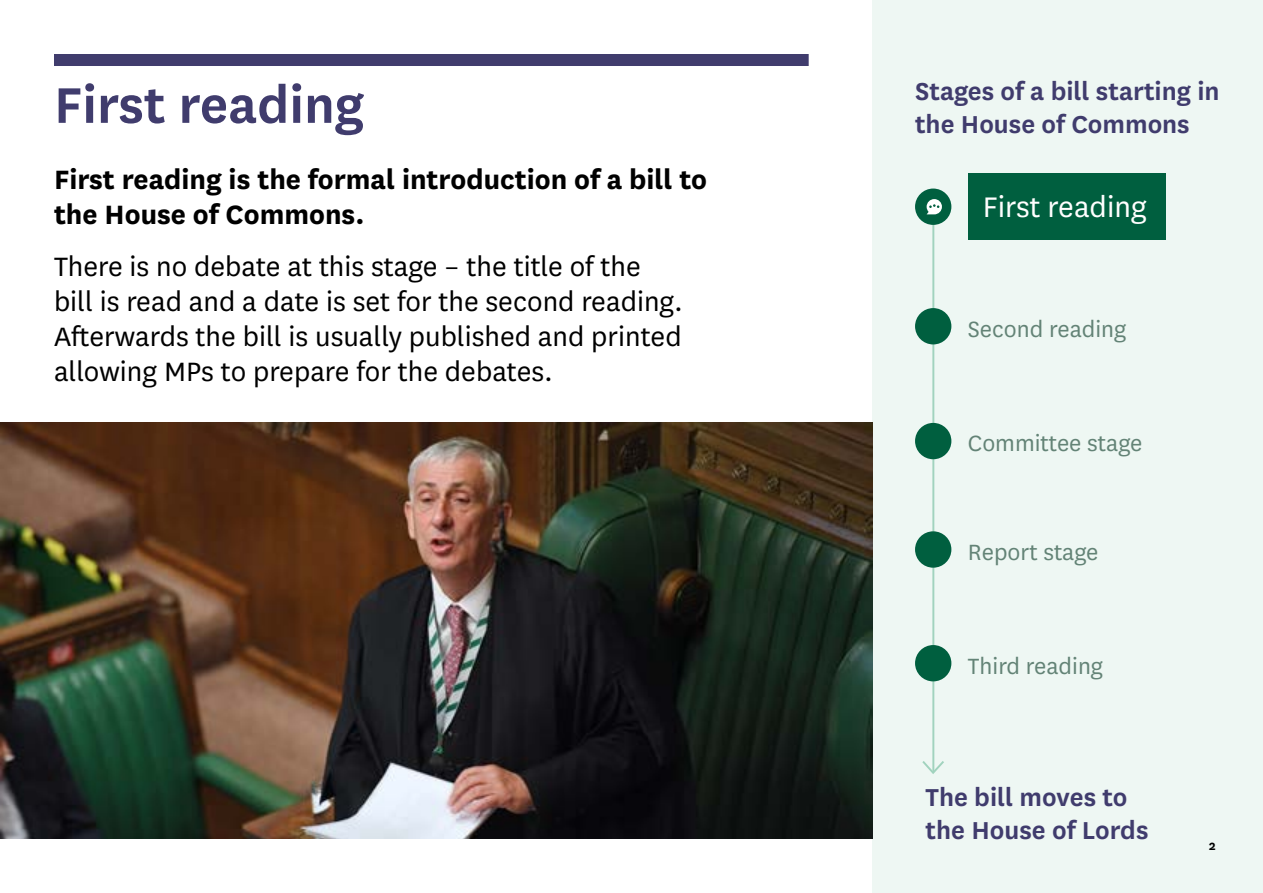
<style>
.page{position:relative;width:1263px;height:893px;background:#fff}
.page>*{position:absolute;margin:0;border:0;box-sizing:border-box;transform-origin:0 0}
.Section_heading{font:600 58.5px "National";color:#403c6d}
.t1{font:33px "National";color:#fff}
.Body_copy{font:31.05px/35px "National";color:#000}
.Bold_sub_heading{font:700 31.05px/35px "National";color:#000}
.t2{font:600 28.65px/32.7px "National";color:#403c6d}
.t3{font:25.8px "National";color:#638376}
.t4{font:600 15px "National";color:#000}
</style>
<div class="page">
<div style="left:872px;top:0;width:391px;height:893px;background:#eef7f3"></div>
<div style="left:54px;top:54px;width:755px;height:12px;background:#403c6d"></div>
<img style="left:0;top:423px;width:872px;height:416px">
<hr style="left:932px;top:205px;width:2px;height:567px;background:#a1d3be">
<svg style="left:922px;top:759px;width:22px;height:15px"></svg>
<div style="left:915px;top:189px;width:36px;height:36px;background:#005f3f;border-radius:50%"></div>
<div style="left:968px;top:173px;width:197px;height:67px;background:#005f3f"></div>
<svg style="left:927px;top:199px;width:15px;height:15px"></svg>
<div style="left:915px;top:645px;width:36px;height:36px;background:#005f3f;border-radius:50%"></div>
<div style="left:915px;top:531px;width:36px;height:37px;background:#005f3f;border-radius:50%"></div>
<div style="left:915px;top:423px;width:36px;height:36px;background:#005f3f;border-radius:50%"></div>
<div style="left:915px;top:308px;width:36px;height:36px;background:#005f3f;border-radius:50%"></div>
<h2 class="Section_heading" style="left:54px;top:64px;width:311px">First reading</h2>
<p class="Bold_sub_heading" style="left:54px;top:160px;width:654px">First reading is the formal introduction of a bill to the House of Commons.</p>
<p class="Body_copy" style="left:54px;top:248px;width:630px">There is no debate at this stage – the title of the bill is read and a date is set for the second reading.<br>Afterwards the bill is usually published and printed allowing MPs to prepare for the debates.</p>
<p class="t2" style="left:915px;top:74px;width:306px">Stages of a bill starting in the House of Commons</p>
<p class="t1" style="left:983px;top:185px;width:165px">First reading</p>
<p class="t3" style="left:968px;top:312px;width:160px">Second reading</p>
<p class="t3" style="left:968px;top:427px;width:176px">Committee stage</p>
<p class="t3" style="left:968px;top:535px;width:132px">Report stage</p>
<p class="t3" style="left:968px;top:649px;width:137px">Third reading</p>
<p class="t2" style="left:925px;top:779px;width:224px">The bill moves to the House of Lords</p>
<p class="t4" style="left:1209px;top:835px;width:9px">2</p>
</div>
